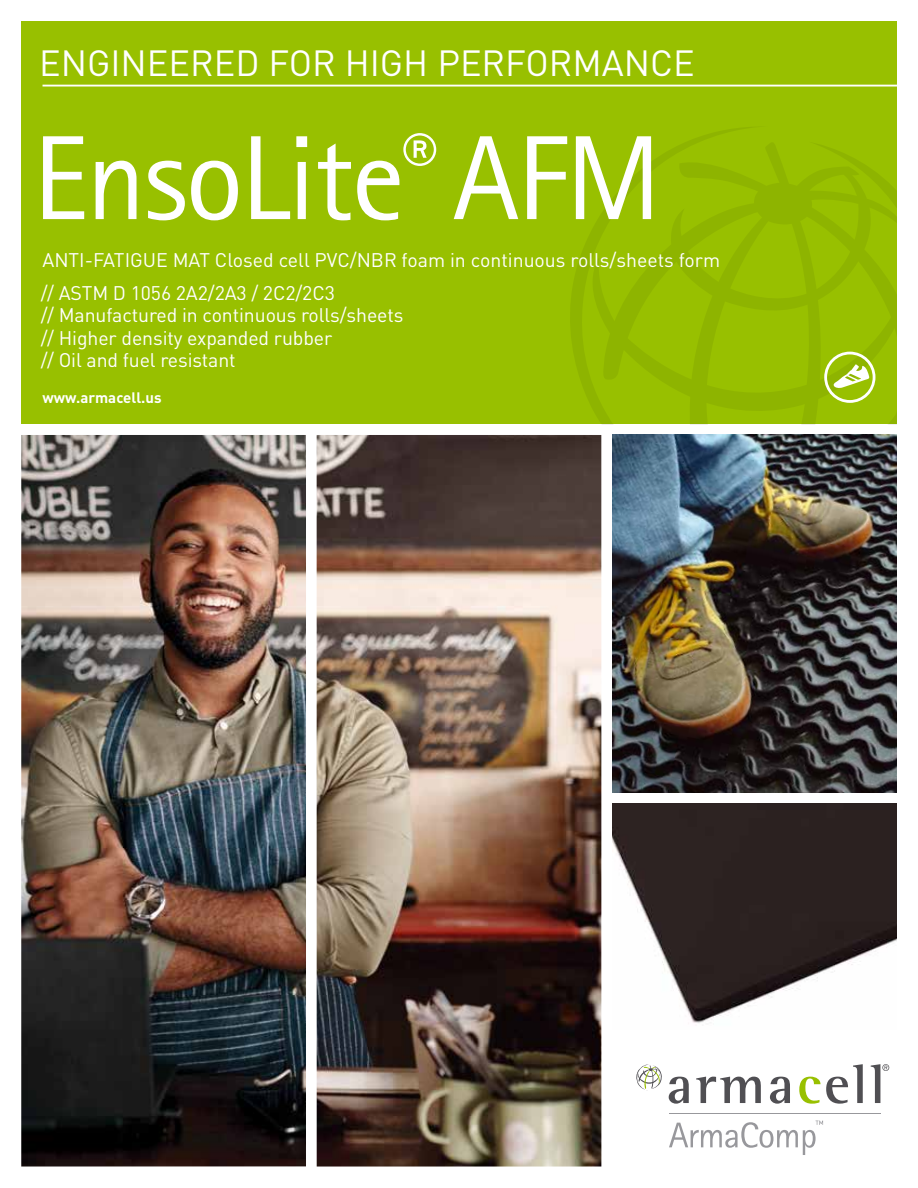
<style>
.page{position:relative;width:918px;height:1188px;background:#fff}
.page>*{position:absolute;margin:0;border:0;box-sizing:border-box;transform-origin:0 0}
.t1{font:120px "Rotis Sans Serif Pro";letter-spacing:-.02em;color:#fff}
.t2{font:36px "DIN Pro";color:#fff}
.t3{font:19.5px/22.5px "DIN Pro";letter-spacing:-.005em;color:#fff}
.t4{font:700 15px "DIN Pro";color:#fff}
</style>
<div class="page">
<div style="left:21px;top:21px;width:876px;height:403px;background:#98c000"></div>
<svg style="left:570px;top:127px;width:182px;height:261px"></svg>
<svg style="left:584px;top:140px;width:313px;height:284px"></svg>
<hr style="left:43px;top:85px;width:855px;height:2px;background:#fff">
<img style="left:21px;top:435px;width:285px;height:732px">
<img style="left:317px;top:435px;width:284px;height:732px">
<svg style="left:669px;top:1077px;width:20px;height:27px"></svg>
<svg style="left:696px;top:1077px;width:65px;height:26px"></svg>
<svg style="left:770px;top:1077px;width:20px;height:27px"></svg>
<svg style="left:799px;top:1064px;width:64px;height:40px"></svg>
<svg style="left:871px;top:1064px;width:18px;height:39px"></svg>
<svg style="left:636px;top:1064px;width:26px;height:26px"></svg>
<svg style="left:669px;top:1121px;width:154px;height:34px"></svg>
<hr style="left:669px;top:1113px;width:211px;height:1px;background:#98989c">
<svg style="left:824px;top:352px;width:51px;height:51px"></svg>
<img style="left:612px;top:435px;width:285px;height:358px">
<img style="left:612px;top:803px;width:285px;height:220px">
<h2 class="t2" style="left:39px;top:35px;width:657px">ENGINEERED FOR HIGH PERFORMANCE</h2>
<h1 class="t1" style="left:33px;top:108px;width:630px">EnsoLite<sup>®</sup> AFM</h1>
<p class="t3" style="left:41px;top:241px;width:681px;line-height:33px">ANTI-FATIGUE MAT Closed cell PVC/NBR foam in continuous rolls/sheets form // ASTM D 1056 2A2/2A3 / 2C2/2C3</p>
<p class="t3" style="left:41px;top:302px;width:364px">// Manufactured in continuous rolls/sheets // Higher density expanded rubber<br>// Oil and fuel resistant</p>
<p class="t4" style="left:43px;top:385px;width:121px">www.armacell.us</p>
</div>
